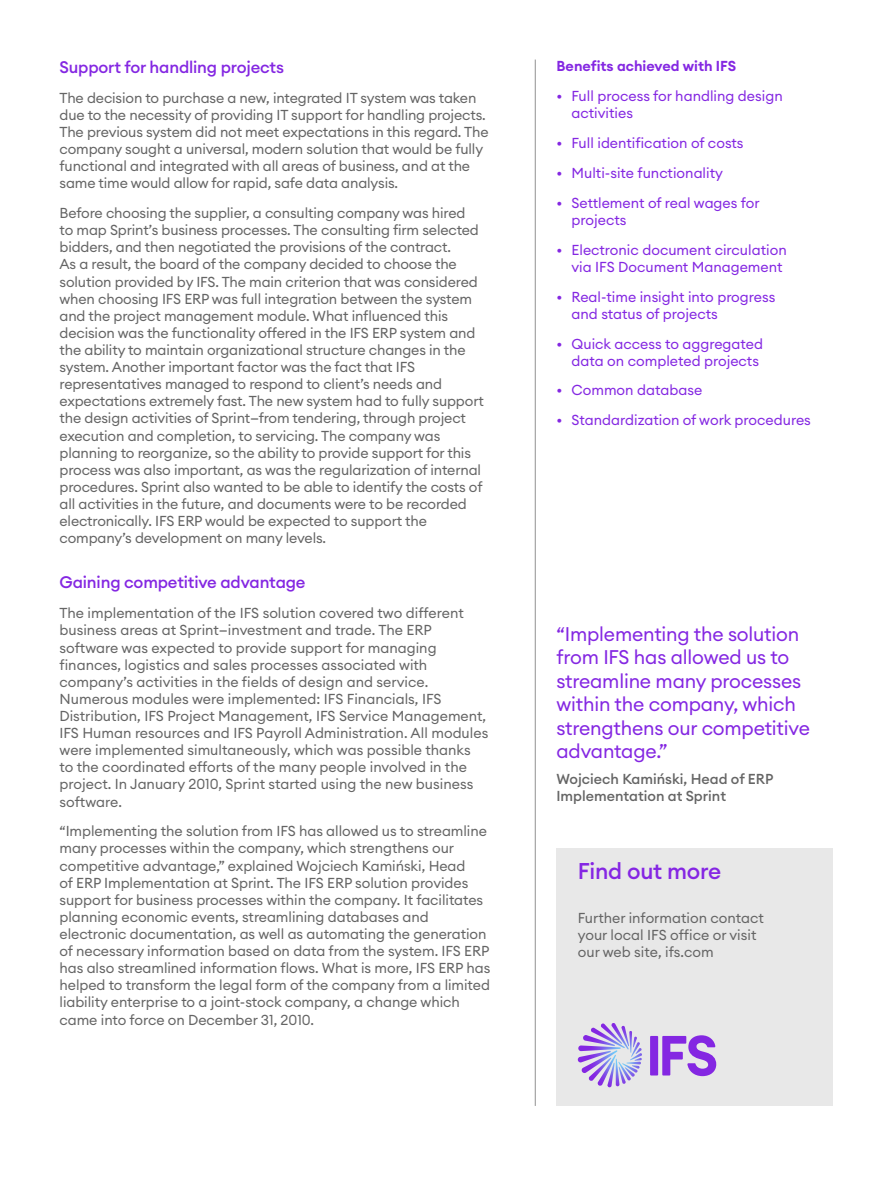
<style>
.page{position:relative;width:893px;height:1191px;background:#fff}
.page>*{position:absolute;margin:0;border:0;box-sizing:border-box;transform-origin:0 0}
.t1{font:500 22.5px "Euclid Circular A";letter-spacing:-.01em;color:#8526e3}
.t2{font:19.5px/23.4px "Euclid Circular A";letter-spacing:-.01em;color:#8427e2}
.t3{font:500 16.5px "Euclid Circular A";letter-spacing:-.01em;color:#8427e2}
.t4{font:14.25px/17.1px "Euclid Circular A";letter-spacing:-.01em;color:#656565}
.t5{font:14.25px/17.1px "Euclid Circular A";color:#8427e2}
.t6{font:500 14.25px/17.1px "Euclid Circular A";color:#656565}
.t7{font:600 14.25px "Euclid Circular A";color:#8427e2}
</style>
<div class="page">
<hr style="left:535px;top:60px;width:1px;height:1046px;background:#919191">
<div style="left:556px;top:848px;width:277px;height:258px;background:#e8e8e8"></div>
<svg style="left:650px;top:1035px;width:66px;height:41px"></svg>
<svg style="left:578px;top:1023px;width:64px;height:63px"></svg>
<p class="t3" style="left:60px;top:56px;width:226px">Support for handling projects</p>
<p class="t4" style="left:60px;top:89px;width:431px">The decision to purchase a new, integrated IT system was taken due to the necessity of providing IT support for handling projects.<br>The previous system did not meet expectations in this regard. The company sought a universal, modern solution that would be fully functional and integrated with all areas of business, and at the same time would allow for rapid, safe data analysis.</p>
<p class="t4" style="left:60px;top:204px;width:426px">Before choosing the supplier, a consulting company was hired<br>to map Sprint’s business processes. The consulting firm selected bidders, and then negotiated the provisions of the contract.<br>As a result, the board of the company decided to choose the solution provided by IFS. The main criterion that was considered when choosing IFS ERP was full integration between the system and the project management module. What influenced this decision was the functionality offered in the IFS ERP system and the ability to maintain organizational structure changes in the system. Another important factor was the fact that IFS representatives managed to respond to client’s needs and expectations extremely fast. The new system had to fully support the design activities of Sprint—from tendering, through project execution and completion, to servicing. The company was planning to reorganize, so the ability to provide support for this process was also important, as was the regularization of internal procedures. Sprint also wanted to be able to identify the costs of all activities in the future, and documents were to be recorded electronically. IFS ERP would be expected to support the company’s development on many levels.</p>
<p class="t3" style="left:60px;top:572px;width:248px">Gaining competitive advantage</p>
<p class="t4" style="left:60px;top:604px;width:430px">The implementation of the IFS solution covered two different business areas at Sprint—investment and trade. The ERP software was expected to provide support for managing finances, logistics and sales processes associated with company’s activities in the fields of design and service.<br>Numerous modules were implemented: IFS Financials, IFS Distribution, IFS Project Management, IFS Service Management, IFS Human resources and IFS Payroll Administration. All modules were implemented simultaneously, which was possible thanks<br>to the coordinated efforts of the many people involved in the project. In January 2010, Sprint started using the new business software.</p>
<p class="t4" style="left:60px;top:822px;width:432px">“Implementing the solution from IFS has allowed us to streamline many processes within the company, which strengthens our competitive advantage,” explained Wojciech Kamiński, Head<br>of ERP Implementation at Sprint. The IFS ERP solution provides support for business processes within the company. It facilitates planning economic events, streamlining databases and electronic documentation, as well as automating the generation of necessary information based on data from the system. IFS ERP has also streamlined information flows. What is more, IFS ERP has helped to transform the legal form of the company from a limited liability enterprise to a joint-stock company, a change which came into force on December 31, 2010.</p>
<p class="t7" style="left:556px;top:57px;width:181px">Benefits achieved with IFS</p>
<p class="t5" style="left:571px;top:87px;width:213px;text-indent:-15px">• Full process for handling design activities</p>
<p class="t5" style="left:556px;top:134px;width:189px">• Full identification of costs</p>
<p class="t5" style="left:556px;top:164px;width:168px">• Multi-site functionality</p>
<p class="t5" style="left:571px;top:194px;width:190px;text-indent:-15px">• Settlement of real wages for projects</p>
<p class="t5" style="left:556px;top:241px;width:232px;text-align:right">• Electronic document circulation via IFS Document Management</p>
<p class="t5" style="left:571px;top:288px;width:205px;text-indent:-15px">• Real-time insight into progress and status of projects</p>
<p class="t5" style="left:556px;top:335px;width:208px;text-align:right">• Quick access to aggregated data on completed projects</p>
<p class="t5" style="left:556px;top:382px;width:147px">• Common database</p>
<p class="t5" style="left:556px;top:411px;width:256px">• Standardization of work procedures</p>
<h2 class="t2" style="left:556px;top:622px;width:255px">“Implementing the solution from IFS has allowed us to streamline many processes within the company, which strengthens our competitive advantage.”</h2>
<p class="t6" style="left:556px;top:770px;width:218px">Wojciech Kamiński, Head of ERP<br>Implementation at Sprint</p>
<h1 class="t1" style="left:578px;top:857px;width:145px">Find out more</h1>
<p class="t4" style="left:578px;top:909px;width:188px">Further information contact your local IFS office or visit our web site, ifs.com</p>
</div>
